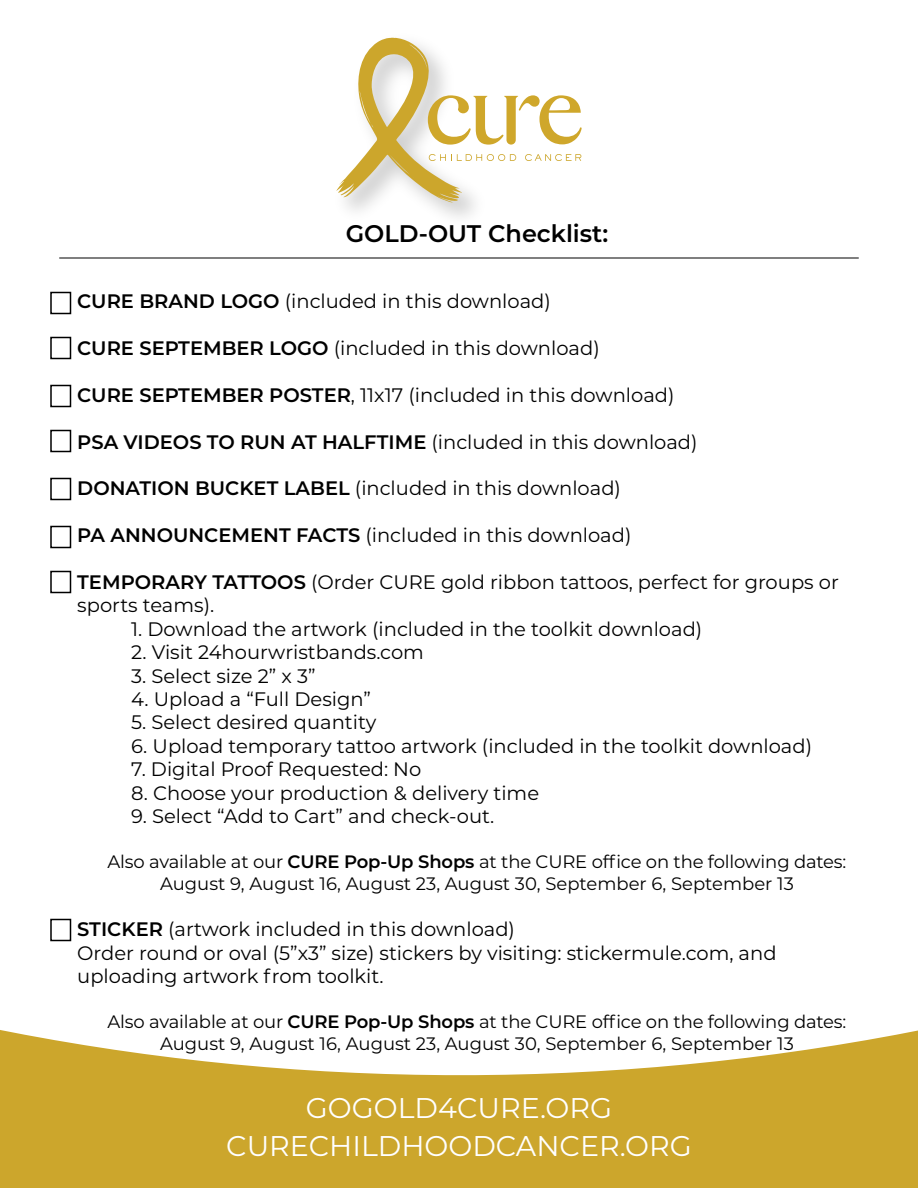
<style>
.page{position:relative;width:918px;height:1188px;background:#fff}
.page>*{position:absolute;margin:0;border:0;box-sizing:border-box;transform-origin:0 0}
.t1{font:28.5px/37.5px "Montserrat";color:#fff;text-align:center}
.t2{font:600 24px "Montserrat";color:#000}
.t3{font:19.5px/23.4px "Montserrat";color:#000}
.t4{font:600 19.5px "Montserrat";color:#000}
.t5{font:18px/21.6px "Montserrat";letter-spacing:-.01em;color:#000;text-align:center}
.s1{font-weight:600}
.s2{font-weight:400}
</style>
<div class="page">
<svg style="left:0;top:1030px;width:918px;height:158px;fill:#cca62c"></svg>
<img style="left:345px;top:37px;width:130px;height:180px">
<svg style="left:336px;top:38px;width:246px;height:164px"></svg>
<hr style="left:59px;top:258px;width:800px;height:1px;background:#000">
<div style="left:50px;top:292px;width:21px;height:22px;border:2px solid #000"></div>
<div style="left:50px;top:337px;width:21px;height:22px;border:2px solid #000"></div>
<div style="left:50px;top:385px;width:21px;height:22px;border:2px solid #000"></div>
<div style="left:50px;top:430px;width:21px;height:22px;border:2px solid #000"></div>
<div style="left:50px;top:478px;width:21px;height:22px;border:2px solid #000"></div>
<div style="left:50px;top:526px;width:21px;height:22px;border:2px solid #000"></div>
<div style="left:50px;top:571px;width:21px;height:22px;border:2px solid #000"></div>
<div style="left:50px;top:919px;width:21px;height:22px;border:2px solid #000"></div>
<p class="t2" style="left:346px;top:216px;width:264px">GOLD-OUT Checklist:</p>
<p class="t3" style="left:77px;top:289px;width:475px"><span class="s1">CURE BRAND LOGO</span> (included in this download)</p>
<p class="t3" style="left:77px;top:336px;width:524px"><span class="s1">CURE SEPTEMBER LOGO</span> (included in this download)</p>
<p class="t3" style="left:77px;top:383px;width:599px"><span class="s1">CURE SEPTEMBER POSTER</span>, 11x17 (included in this download)</p>
<p class="t4" style="left:77px;top:428px;width:622px">PSA VIDEOS TO RUN AT HALFTIME <span class="s2">(included in this download)</span></p>
<p class="t3" style="left:77px;top:476px;width:545px"><span class="s1">DONATION BUCKET LABEL</span> (included in this download)</p>
<p class="t3" style="left:77px;top:523px;width:556px"><span class="s1">PA ANNOUNCEMENT FACTS</span> (included in this download)</p>
<p class="t3" style="left:77px;top:570px;width:763px"><span class="s1">TEMPORARY TATTOOS</span> (Order CURE gold ribbon tattoos, perfect for groups or sports teams).</p>
<p class="t3" style="left:131px;top:617px;width:573px">1. Download the artwork (included in the toolkit download)</p>
<p class="t3" style="left:131px;top:640px;width:294px">2. Visit 24hourwristbands.com</p>
<p class="t3" style="left:131px;top:663px;width:186px">3. Select size 2” x 3”</p>
<p class="t3" style="left:131px;top:687px;width:241px">4. Upload a “Full Design”</p>
<p class="t3" style="left:131px;top:710px;width:247px">5. Select desired quantity</p>
<p class="t3" style="left:131px;top:734px;width:682px">6. Upload temporary tattoo artwork (included in the toolkit download)</p>
<p class="t3" style="left:131px;top:757px;width:292px">7. Digital Proof Requested: No</p>
<p class="t3" style="left:131px;top:780px;width:409px">8. Choose your production &amp; delivery time</p>
<p class="t3" style="left:131px;top:804px;width:365px">9. Select “Add to Cart” and check-out.</p>
<p class="t5" style="left:108px;top:850px;width:740px">Also available at our <span class="s1">CURE Pop-Up Shops</span> at the CURE office on the following dates:<br>August 9, August 16, August 23, August 30, September 6, September 13</p>
<p class="t3" style="left:77px;top:917px;width:701px"><span class="s1">STICKER</span> (artwork included in this download)<br>Order round or oval (5”x3” size) stickers by visiting: stickermule.com, and uploading artwork from toolkit.</p>
<p class="t5" style="left:108px;top:1010px;width:740px">Also available at our <span class="s1">CURE Pop-Up Shops</span> at the CURE office on the following dates:<br>August 9, August 16, August 23, August 30, September 6, September 13</p>
<h1 class="t1" style="left:226px;top:1088px;width:467px">GOGOLD4CURE.ORG<br>CURECHILDHOODCANCER.ORG</h1>
</div>
